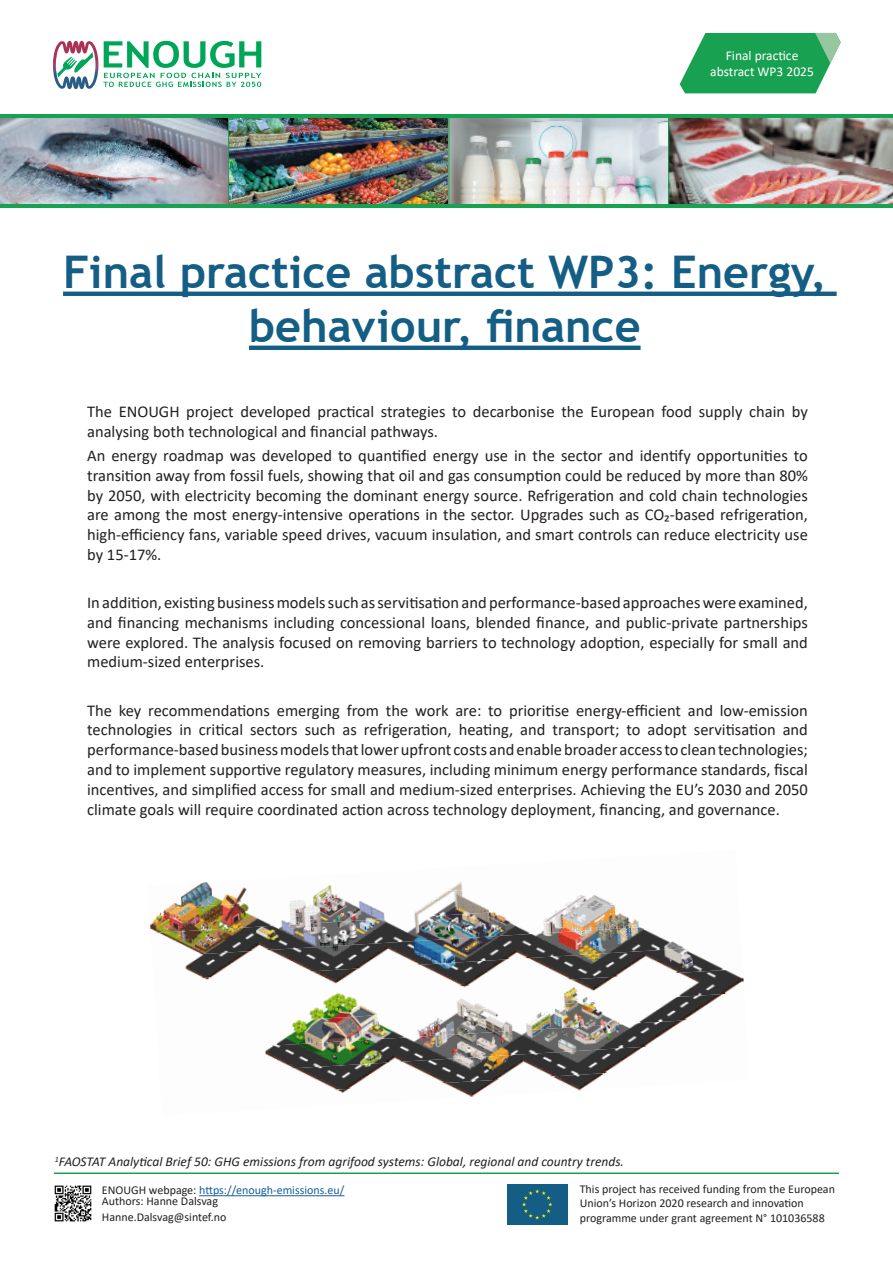
<style>
.page{position:relative;width:893px;height:1263px;background:#fff}
.page>*{position:absolute;margin:0;border:0;box-sizing:border-box;transform-origin:0 0}
.sous_titre_gras{font:700 45px/54px "Trebuchet MS";color:#145e86;text-align:center}
.t1{font:16.5px/19.8px "Calibri";color:#231f20;text-align:justify}
.t2{font:italic 13.5px "Calibri";color:#231f20}
.t3{font:13.5px/16.2px "Calibri";color:#fff;text-align:center}
.info_bas_de_page{font:12px "Calibri";color:#231f20}
.info_bas_de_page-2{font:12px "Calibri";color:#175d9e}
.s1{color:#231f20}
</style>
<div class="page">
<hr style="left:199px;top:1195px;width:145px;height:1px;background:#175d9e">
<img style="left:54px;top:1185px;width:38px;height:37px">
<hr style="left:54px;top:1172px;width:785px;height:2px;background:#19a152">
<hr style="left:63px;top:292px;width:774px;height:4px;background:#145e86">
<hr style="left:249px;top:346px;width:392px;height:4px;background:#145e86">
<svg style="left:680px;top:33px;width:161px;height:60px;background:#3eaf6d"></svg>
<div style="left:0;top:114px;width:893px;height:93px;background:linear-gradient(to right,#19a152,#19a152)"></div>
<img style="left:0;top:118px;width:893px;height:85px">
<hr style="left:228px;top:114px;width:1px;height:93px;background:#19a152">
<hr style="left:448px;top:114px;width:1px;height:93px;background:#19a152">
<hr style="left:668px;top:114px;width:1px;height:93px;background:#19a152">
<svg style="left:53px;top:41px;width:208px;height:48px"></svg>
<div style="left:507px;top:1184px;width:60px;height:40px;background:#145e86"></div>
<svg style="left:522px;top:1189px;width:30px;height:30px"></svg>
<img style="left:150px;top:881px;width:449px;height:49px">
<img style="left:151px;top:897px;width:487px;height:33px">
<img style="left:152px;top:921px;width:527px;height:24px">
<img style="left:183px;top:945px;width:540px;height:24px">
<img style="left:185px;top:969px;width:559px;height:24px">
<img style="left:309px;top:993px;width:418px;height:24px">
<img style="left:281px;top:1017px;width:408px;height:23px">
<img style="left:265px;top:1040px;width:390px;height:24px">
<img style="left:285px;top:1064px;width:334px;height:33px">
<p class="t3" style="left:710px;top:47px;width:105px">Final practice abstract WP3 2025</p>
<p class="sous_titre_gras" style="left:63px;top:245px;width:765px">Final practice abstract WP3: Energy, behaviour, finance</p>
<p class="t1" style="left:87px;top:401px;width:722px">The ENOUGH project developed practical strategies to decarbonise the European food supply chain by analysing both technological and financial pathways.</p>
<p class="t1" style="left:87px;top:445px;width:722px">An energy roadmap was developed to quantified energy use in the sector and identify opportunities to transition away from fossil fuels, showing that oil and gas consumption could be reduced by more than 80% by 2050, with electricity becoming the dominant energy source. Refrigeration and cold chain technologies are among the most energy-intensive operations in the sector. Upgrades such as CO₂-based refrigeration, high-efficiency fans, variable speed drives, vacuum insulation, and smart controls can reduce electricity use by 15-17%.</p>
<p class="t1" style="left:87px;top:592px;width:722px">In addition, existing business models such as servitisation and performance-based approaches were examined, and financing mechanisms including concessional loans, blended finance, and public-private partnerships were explored. The analysis focused on removing barriers to technology adoption, especially for small and medium-sized enterprises.</p>
<p class="t1" style="left:87px;top:700px;width:722px">The key recommendations emerging from the work are: to prioritise energy-efficient and low-emission technologies in critical sectors such as refrigeration, heating, and transport; to adopt servitisation and performance-based business models that lower upfront costs and enable broader access to clean technologies; and to implement supportive regulatory measures, including minimum energy performance standards, fiscal incentives, and simplified access for small and medium-sized enterprises. Achieving the EU’s 2030 and 2050 climate goals will require coordinated action across technology deployment, financing, and governance.</p>
<p class="t2" style="left:55px;top:1152px;width:571px"><sup>1</sup>FAOSTAT Analytical Brief 50: GHG emissions from agrifood systems: Global, regional and country trends.</p>
<p class="info_bas_de_page-2" style="left:102px;top:1182px;width:244px"><span class="s1">ENOUGH webpage:</span> https://enough-emissions.eu/</p>
<p class="info_bas_de_page" style="left:102px;top:1192px;width:118px">Authors: Hanne Dalsvag</p>
<p class="info_bas_de_page" style="left:102px;top:1209px;width:126px">Hanne.Dalsvag@sintef.no</p>
<p class="info_bas_de_page" style="left:580px;top:1180px;width:257px">This project has received funding from the European</p>
<p class="info_bas_de_page" style="left:580px;top:1195px;width:226px">Union’s Horizon 2020 research and innovation</p>
<p class="info_bas_de_page" style="left:580px;top:1209px;width:246px">programme under grant agreement N° 101036588</p>
</div>
